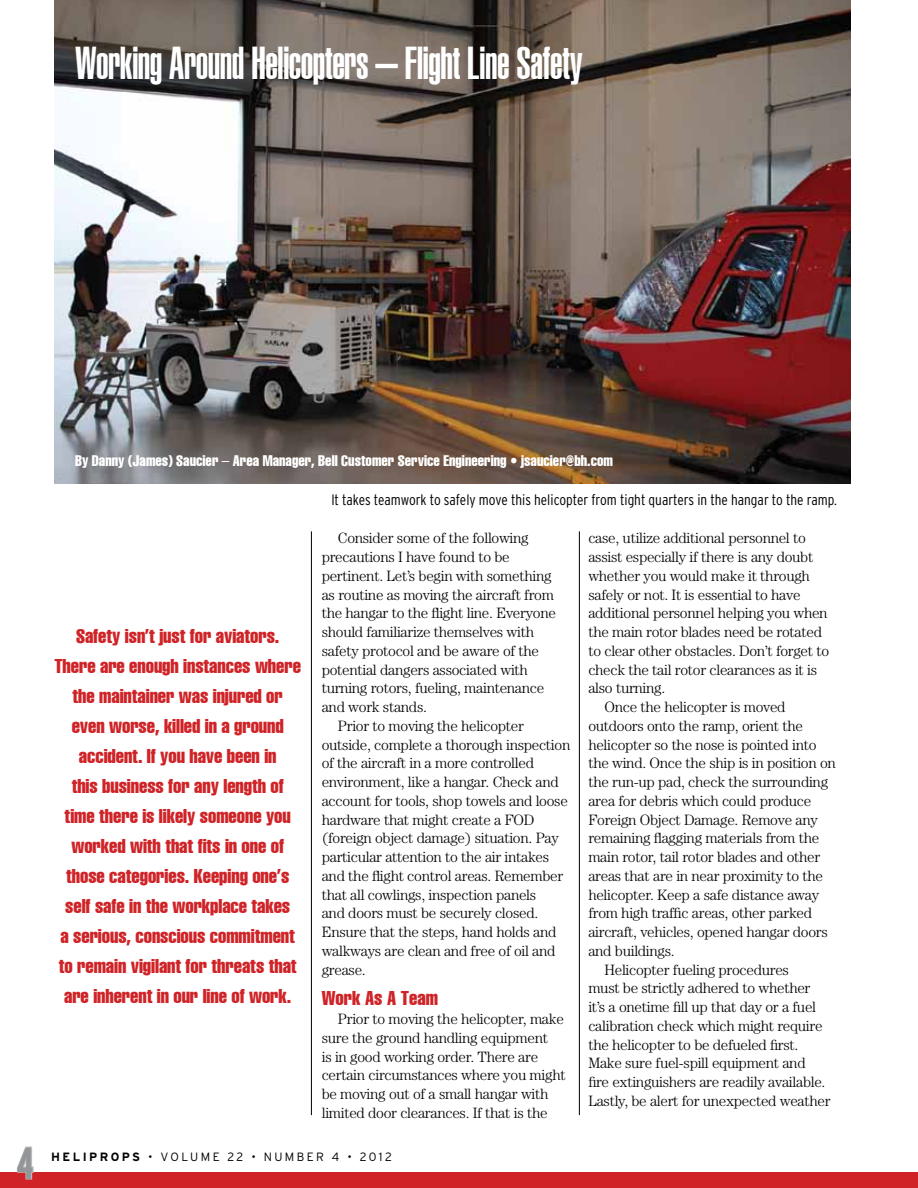
<style>
.page{position:relative;width:918px;height:1188px;background:#fff}
.page>*{position:absolute;margin:0;border:0;box-sizing:border-box;transform-origin:0 0}
.t1{font:900 45px "Corporate Compressed";letter-spacing:-.015em;color:#fff}
.t2{font:900 extra-condensed 45px "Interstate";color:#939598}
.t3{font:19.5px/30px "Corporate Compressed";letter-spacing:-.005em;color:#cf2327;text-align:center}
.t4{font:300 15px/18.8px "Century";letter-spacing:-.02em;color:#000}
.t5{font:15px "Corporate Compressed";color:#fff}
.t6{font:300 condensed 15px "Interstate";color:#000}
.t7{font:300 12px "Interstate";letter-spacing:.2em;color:#000}
.s1{font-family:"Helvetica Neue";font-weight:500;font-stretch:condensed}
.s2{font-family:"Helvetica";font-weight:900;font-stretch:extra-condensed}
.s3{font-weight:700}
</style>
<div class="page">
<div style="left:0;top:1172px;width:918px;height:16px;background:#cf2327"></div>
<svg style="left:16px;top:1146px;width:18px;height:34px"></svg>
<img style="left:54px;top:0;width:797px;height:484px">
<hr style="left:311px;top:531px;width:1px;height:584px;background:#000">
<hr style="left:579px;top:531px;width:1px;height:584px;background:#000">
<h1 class="t1" style="left:75px;top:37px;width:509px">Working Around Helicopters <span class="s1">–</span> Flight Line Safety</h1>
<p class="t5" style="left:75px;top:451px;width:540px">By Danny (James) Saucier <span class="s2">–</span> Area Manager, Bell Customer Service Engineering • jsaucier@bh.com</p>
<p class="t3" style="left:54px;top:621px;width:248px">Safety isn’t just for aviators.<br>There are enough instances where the maintainer was injured or even worse, killed in a ground accident. If you have been in<br>this business for any length of time there is likely someone you worked with that fits in one of those categories. Keeping one’s self safe in the workplace takes<br>a serious, conscious commitment to remain vigilant for threats that are inherent in our line of work.</p>
<p class="t6" style="left:331px;top:491px;width:507px">It takes teamwork to safely move this helicopter from tight quarters in the hangar to the ramp.</p>
<p class="t4" style="left:338px;top:529px;width:192px">Consider some of the following</p>
<p class="t4" style="left:322px;top:547px;width:189px">precautions I have found to be</p>
<p class="t4" style="left:322px;top:566px;width:231px">pertinent. Let’s begin with something</p>
<p class="t4" style="left:322px;top:585px;width:234px">as routine as moving the aircraft from</p>
<p class="t4" style="left:322px;top:604px;width:236px">the hangar to the flight line. Everyone</p>
<p class="t4" style="left:322px;top:622px;width:214px">should familiarize themselves with</p>
<p class="t4" style="left:322px;top:641px;width:219px">safety protocol and be aware of the</p>
<p class="t4" style="left:322px;top:660px;width:208px">potential dangers associated with</p>
<p class="t4" style="left:322px;top:679px;width:224px">turning rotors, fueling, maintenance</p>
<p class="t4" style="left:322px;top:697px;width:107px">and work stands.</p>
<p class="t4" style="left:338px;top:716px;width:188px">Prior to moving the helicopter</p>
<p class="t4" style="left:322px;top:735px;width:250px">outside, complete a thorough inspection</p>
<p class="t4" style="left:322px;top:754px;width:214px">of the aircraft in a more controlled</p>
<p class="t4" style="left:322px;top:772px;width:238px">environment, like a hangar. Check and</p>
<p class="t4" style="left:322px;top:791px;width:248px">account for tools, shop towels and loose</p>
<p class="t4" style="left:322px;top:810px;width:214px">hardware that might create a FOD</p>
<p class="t4" style="left:322px;top:829px;width:239px">(foreign object damage) situation. Pay</p>
<p class="t4" style="left:322px;top:847px;width:229px">particular attention to the air intakes</p>
<p class="t4" style="left:322px;top:866px;width:243px">and the flight control areas. Remember</p>
<p class="t4" style="left:322px;top:885px;width:216px">that all cowlings, inspection panels</p>
<p class="t4" style="left:322px;top:904px;width:218px">and doors must be securely closed.</p>
<p class="t4" style="left:322px;top:922px;width:236px">Ensure that the steps, hand holds and</p>
<p class="t4" style="left:322px;top:941px;width:235px">walkways are clean and free of oil and</p>
<p class="t4" style="left:322px;top:960px;width:46px">grease.</p>
<h2 class="t3" style="left:322px;top:983px;width:118px">Work As A Team</h2>
<p class="t4" style="left:322px;top:1009px;width:245px;text-indent:16px">Prior to moving the helicopter, make sure the ground handling equipment<br>is in good working order. There are certain circumstances where you might be moving out of a small hangar with limited door clearances. If that is the</p>
<p class="t4" style="left:588px;top:529px;width:219px">case, utilize additional personnel to</p>
<p class="t4" style="left:588px;top:547px;width:226px">assist especially if there is any doubt</p>
<p class="t4" style="left:588px;top:566px;width:223px">whether you would make it through</p>
<p class="t4" style="left:588px;top:585px;width:214px">safely or not. It is essential to have</p>
<p class="t4" style="left:588px;top:604px;width:241px">additional personnel helping you when</p>
<p class="t4" style="left:588px;top:622px;width:235px">the main rotor blades need be rotated</p>
<p class="t4" style="left:588px;top:641px;width:242px">to clear other obstacles. Don’t forget to</p>
<p class="t4" style="left:588px;top:660px;width:230px">check the tail rotor clearances as it is</p>
<p class="t4" style="left:588px;top:679px;width:78px">also turning.</p>
<p class="t4" style="left:605px;top:697px;width:183px">Once the helicopter is moved</p>
<p class="t4" style="left:588px;top:716px;width:216px">outdoors onto the ramp, orient the</p>
<p class="t4" style="left:588px;top:735px;width:230px">helicopter so the nose is pointed into</p>
<p class="t4" style="left:588px;top:754px;width:249px">the wind. Once the ship is in position on</p>
<p class="t4" style="left:588px;top:772px;width:241px">the run-up pad, check the surrounding</p>
<p class="t4" style="left:588px;top:791px;width:224px">area for debris which could produce</p>
<p class="t4" style="left:588px;top:810px;width:231px">Foreign Object Damage. Remove any</p>
<p class="t4" style="left:588px;top:829px;width:232px">remaining flagging materials from the</p>
<p class="t4" style="left:588px;top:847px;width:233px">main rotor, tail rotor blades and other</p>
<p class="t4" style="left:588px;top:866px;width:236px">areas that are in near proximity to the</p>
<p class="t4" style="left:588px;top:885px;width:232px">helicopter. Keep a safe distance away</p>
<p class="t4" style="left:588px;top:904px;width:225px">from high traffic areas, other parked</p>
<p class="t4" style="left:588px;top:922px;width:241px">aircraft, vehicles, opened hangar doors</p>
<p class="t4" style="left:588px;top:941px;width:88px">and buildings.</p>
<p class="t4" style="left:605px;top:960px;width:186px">Helicopter fueling procedures</p>
<p class="t4" style="left:588px;top:979px;width:224px">must be strictly adhered to whether</p>
<p class="t4" style="left:588px;top:997px;width:229px">it’s a onetime fill up that day or a fuel</p>
<p class="t4" style="left:588px;top:1016px;width:236px">calibration check which might require</p>
<p class="t4" style="left:588px;top:1035px;width:212px">the helicopter to be defueled first.</p>
<p class="t4" style="left:588px;top:1054px;width:219px">Make sure fuel-spill equipment and</p>
<p class="t4" style="left:588px;top:1072px;width:239px">fire extinguishers are readily available.</p>
<p class="t4" style="left:588px;top:1091px;width:244px">Lastly, be alert for unexpected weather</p>
<h1 class="t2" style="left:17px;top:1138px;width:18px">4</h1>
<p class="t7" style="left:51px;top:1150px;width:342px"><span class="s3">HELIPROPS</span> • VOLUME 22 • NUMBER 4 • 2012</p>
</div>
